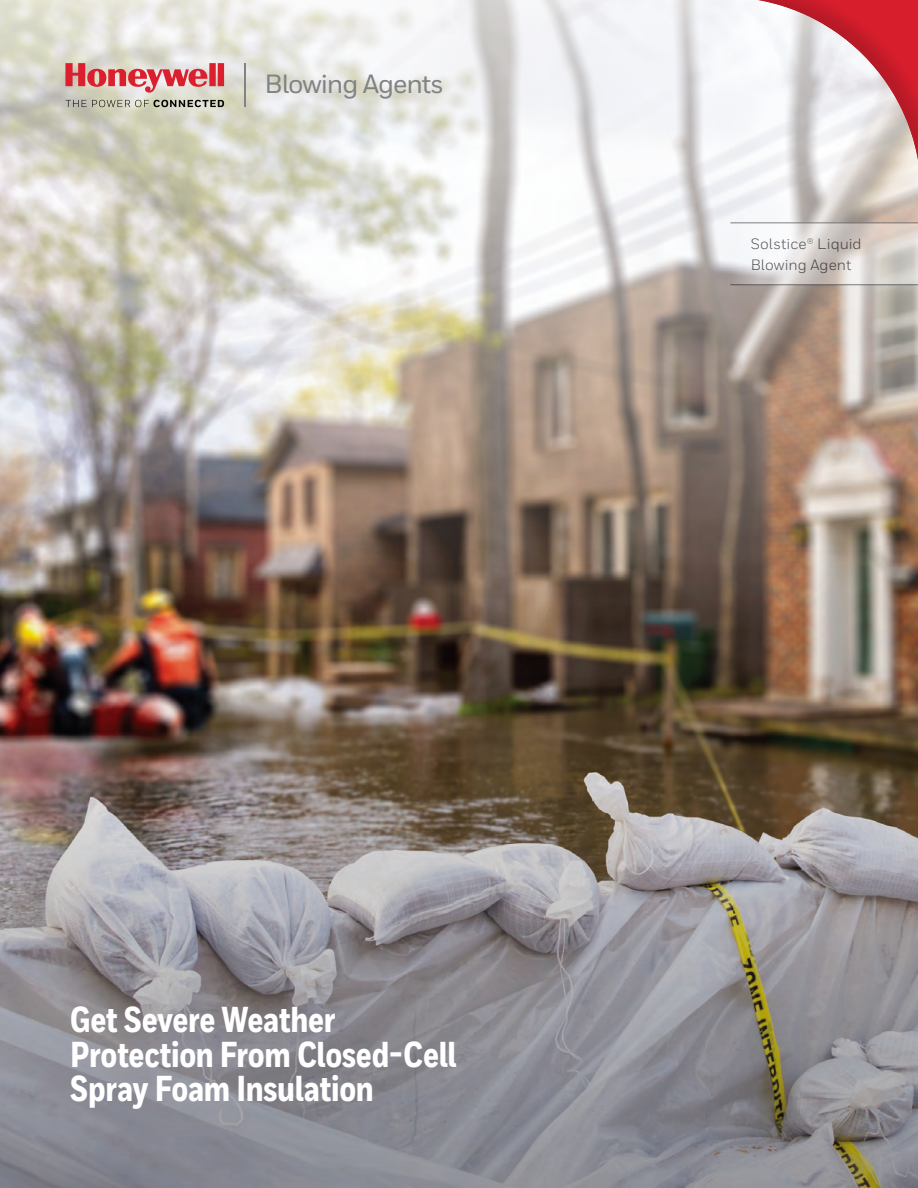
<style>
.page{position:relative;width:918px;height:1188px;background:#fff}
.page>*{position:absolute;margin:0;border:0;box-sizing:border-box;transform-origin:0 0}
.t1{font:800 36px/34.5px "Honeywell Cond";letter-spacing:-.01em;color:#fff}
.t2{font:500 26.4px "Honeywell Sans";letter-spacing:-.04em;color:#808285}
.t3{font:15px/21px "Honeywell Sans";letter-spacing:.005em;color:#57585a}
</style>
<div class="page">
<img style="left:0;top:0;width:337px;height:538px">
<svg style="left:337px;top:0;width:581px;height:538px"></svg>
<svg style="left:758px;top:0;width:160px;height:160px"></svg>
<hr style="left:244px;top:63px;width:2px;height:44px;background:#808285">
<svg style="left:65px;top:63px;width:159px;height:30px;background:#dd8f8f"></svg>
<svg style="left:65px;top:100px;width:159px;height:7px"></svg>
<img style="left:0;top:538px;width:918px;height:650px">
<p class="t2" style="left:265px;top:68px;width:181px">Blowing Agents</p>
<p class="t1" style="left:70px;top:1004px;width:388px">Get Severe Weather<br>Protection From Closed-Cell<br>Spray Foam Insulation</p>
<p class="t3" style="left:751px;top:233px;width:113px">Solstice® Liquid<br>Blowing Agent</p>
</div>
